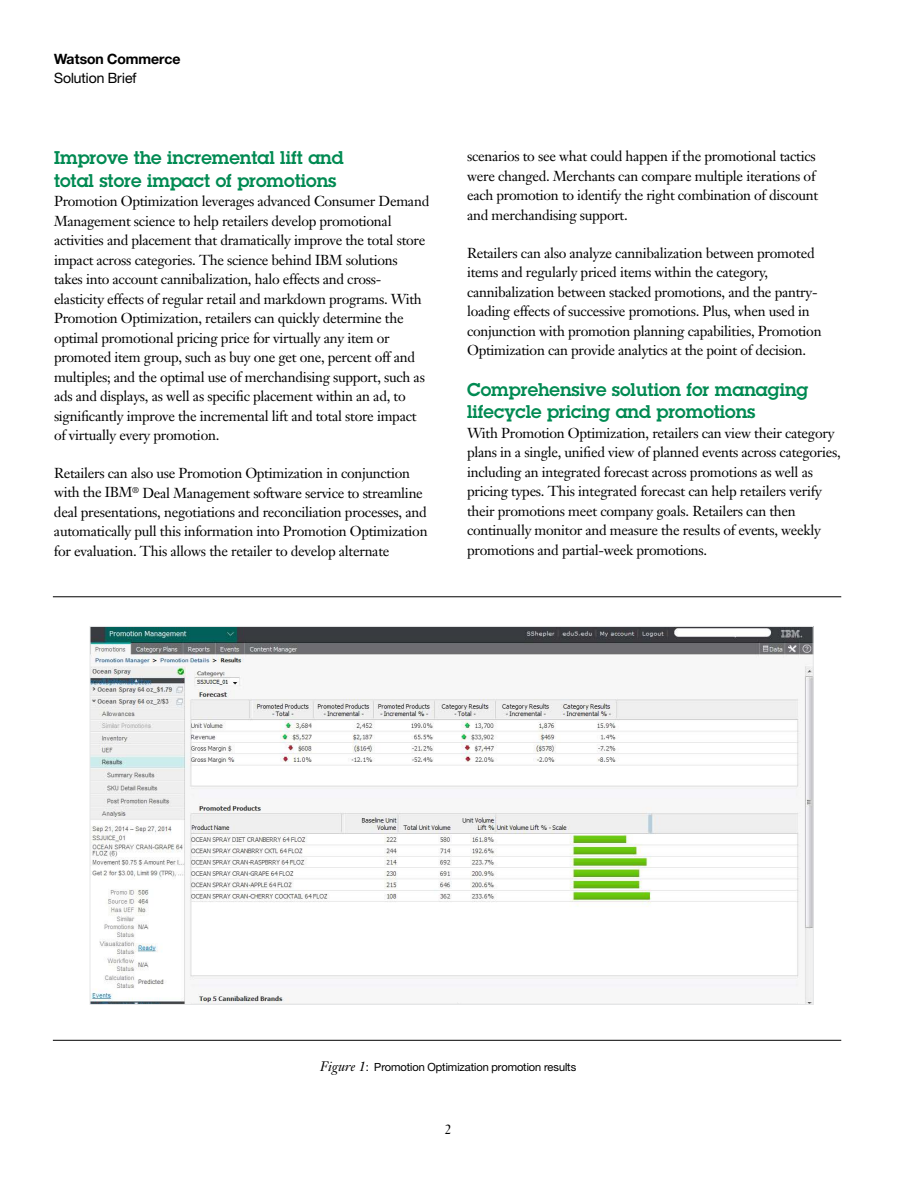
<style>
.page{position:relative;width:918px;height:1188px;background:#fff}
.page>*{position:absolute;margin:0;border:0;box-sizing:border-box;transform-origin:0 0}
.t1{font:600 18px/22.5px "Lubalin Graph Std";color:#008a52}
.t2{font:14.25px/19.5px "Janson Text";letter-spacing:-.02em;color:#000}
.t3{font:14.25px "Helv Neue Boldfor IBM";color:#000}
.t4{font:14.25px "Helv Neue Romanfor IBM";color:#000}
.t5{font:13.5px "Janson Text";color:#000}
.t6{font:11.25px "Helv Neue Romanfor IBM";color:#000}
.s1{font-family:"Janson Text";font-style:italic;font-size:13.5px}
</style>
<div class="page">
<img style="left:92px;top:628px;width:720px;height:375px">
<hr style="left:53px;top:596px;width:788px;height:1px;background:#000">
<hr style="left:53px;top:1040px;width:788px;height:1px;background:#000">
<p class="t3" style="left:54px;top:50px;width:128px">Watson Commerce</p>
<p class="t4" style="left:54px;top:69px;width:84px">Solution Brief</p>
<p class="t1" style="left:54px;top:146px;width:291px">Improve the incremental lift and total store impact of promotions</p>
<p class="t2" style="left:54px;top:191px;width:377px">Promotion Optimization leverages advanced Consumer Demand Management science to help retailers develop promotional activities and placement that dramatically improve the total store impact across categories. The science behind IBM solutions takes into account cannibalization, halo effects and cross&shy;elasticity effects of regular retail and markdown programs. With Promotion Optimization, retailers can quickly determine the optimal promotional pricing price for virtually any item or promoted item group, such as buy one get one, percent off and multiples; and the optimal use of merchandising support, such as ads and displays, as well as specific placement within an ad, to significantly improve the incremental lift and total store impact of virtually every promotion.</p>
<p class="t2" style="left:54px;top:463px;width:375px">Retailers can also use Promotion Optimization in conjunction with the IBM<sup>®</sup> Deal Management software service to streamline deal presentations, negotiations and reconciliation processes, and automatically pull this information into Promotion Optimization for evaluation. This allows the retailer to develop alternate</p>
<p class="t2" style="left:467px;top:146px;width:353px">scenarios to see what could happen if the promotional tactics were changed. Merchants can compare multiple iterations of each promotion to identify the right combination of discount and merchandising support.</p>
<p class="t2" style="left:467px;top:243px;width:356px">Retailers can also analyze cannibalization between promoted items and regularly priced items within the category, cannibalization between stacked promotions, and the pantry&shy;loading effects of successive promotions. Plus, when used in conjunction with promotion planning capabilities, Promotion Optimization can provide analytics at the point of decision.</p>
<p class="t1" style="left:467px;top:378px;width:343px">Comprehensive solution for managing lifecycle pricing and promotions</p>
<p class="t2" style="left:467px;top:423px;width:375px">With Promotion Optimization, retailers can view their category plans in a single, unified view of planned events across categories, including an integrated forecast across promotions as well as pricing types. This integrated forecast can help retailers verify their promotions meet company goals. Retailers can then continually monitor and measure the results of events, weekly promotions and partial-week promotions.</p>
<p class="t6" style="left:320px;top:1060px;width:258px"><span class="s1">Figure 1</span>: Promotion Optimization promotion results</p>
<p class="t5" style="left:445px;top:1121px;width:9px">2</p>
</div>
